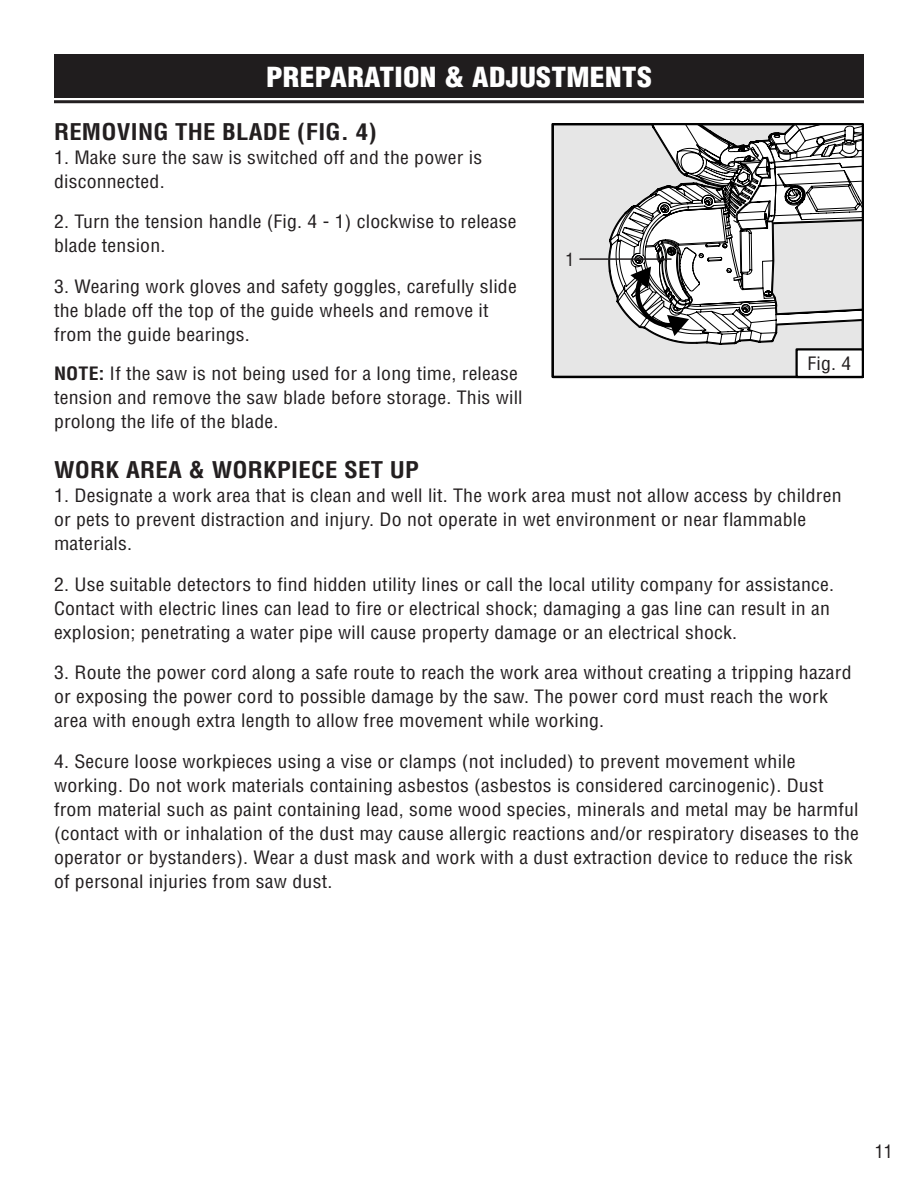
<style>
.page{position:relative;width:918px;height:1188px;background:#fff}
.page>*{position:absolute;margin:0;border:0;box-sizing:border-box;transform-origin:0 0}
.t1{font:900 condensed 27px "Helvetica";letter-spacing:.01em;color:#fff;scale:1.1 1}
.t2{font:700 condensed 22.5px "Helvetica";letter-spacing:.01em;color:#231f20;scale:1.1 1}
.t3{font:condensed 18px/24px "Helvetica";letter-spacing:.01em;color:#231f20;scale:1.1 1}
.t4{font:condensed 18px "Helvetica";letter-spacing:.01em;color:#231f20}
.t5{font:condensed 17.7px "Helvetica";color:#231f20}
.s1{font-weight:700}
</style>
<div class="page">
<div style="left:54px;top:54px;width:810px;height:44px;background:#201d1e"></div>
<hr style="left:54px;top:100px;width:810px;height:3px;background:#231f20">
<div style="left:552px;top:123px;width:312px;height:255px;background:#e6e6e6"></div>
<svg style="left:608px;top:126px;width:253px;height:219px"></svg>
<div style="left:552px;top:123px;width:312px;height:255px;border:2px solid #000"></div>
<hr style="left:580px;top:258px;width:91px;height:2px;background:#231f20">
<div style="left:795px;top:348px;width:69px;height:30px;background:#fff;border:2px solid #000"></div>
<p class="t1" style="left:266px;top:60px;width:352px">PREPARATION &amp; ADJUSTMENTS</p>
<p class="t2" style="left:54px;top:118px;width:295px">REMOVING THE BLADE (FIG. 4)</p>
<p class="t3" style="left:54px;top:145px;width:391px">1. Make sure the saw is switched off and the power is disconnected.</p>
<p class="t3" style="left:54px;top:210px;width:422px">2. Turn the tension handle (Fig. 4 - 1) clockwise to release blade tension.</p>
<p class="t3" style="left:54px;top:274px;width:422px">3. Wearing work gloves and safety goggles, carefully slide the blade off the top of the guide wheels and remove it from the guide bearings.</p>
<p class="t3" style="left:54px;top:361px;width:428px"><span class="s1">NOTE:</span> If the saw is not being used for a long time, release tension and remove the saw blade before storage. This will prolong the life of the blade.</p>
<p class="t5" style="left:566px;top:248px;width:10px">1</p>
<p class="t3" style="left:808px;top:351px;width:41px">Fig. 4</p>
<p class="t2" style="left:54px;top:456px;width:333px">WORK AREA &amp; WORKPIECE SET UP</p>
<p class="t3" style="left:54px;top:484px;width:718px">1. Designate a work area that is clean and well lit. The work area must not allow access by children or pets to prevent distraction and injury. Do not operate in wet environment or near flammable materials.</p>
<p class="t3" style="left:54px;top:572px;width:711px">2. Use suitable detectors to find hidden utility lines or call the local utility company for assistance.<br>Contact with electric lines can lead to fire or electrical shock; damaging a gas line can result in an explosion; penetrating a water pipe will cause property damage or an electrical shock.</p>
<p class="t3" style="left:54px;top:661px;width:727px">3. Route the power cord along a safe route to reach the work area without creating a tripping hazard or exposing the power cord to possible damage by the saw. The power cord must reach the work area with enough extra length to allow free movement while working.</p>
<p class="t3" style="left:54px;top:749px;width:733px">4. Secure loose workpieces using a vise or clamps (not included) to prevent movement while working. Do not work materials containing asbestos (asbestos is considered carcinogenic). Dust from material such as paint containing lead, some wood species, minerals and metal may be harmful (contact with or inhalation of the dust may cause allergic reactions and/or respiratory diseases to the operator or bystanders). Wear a dust mask and work with a dust extraction device to reduce the risk of personal injuries from saw dust.</p>
<p class="t4" style="left:875px;top:1141px;width:19px">11</p>
</div>
